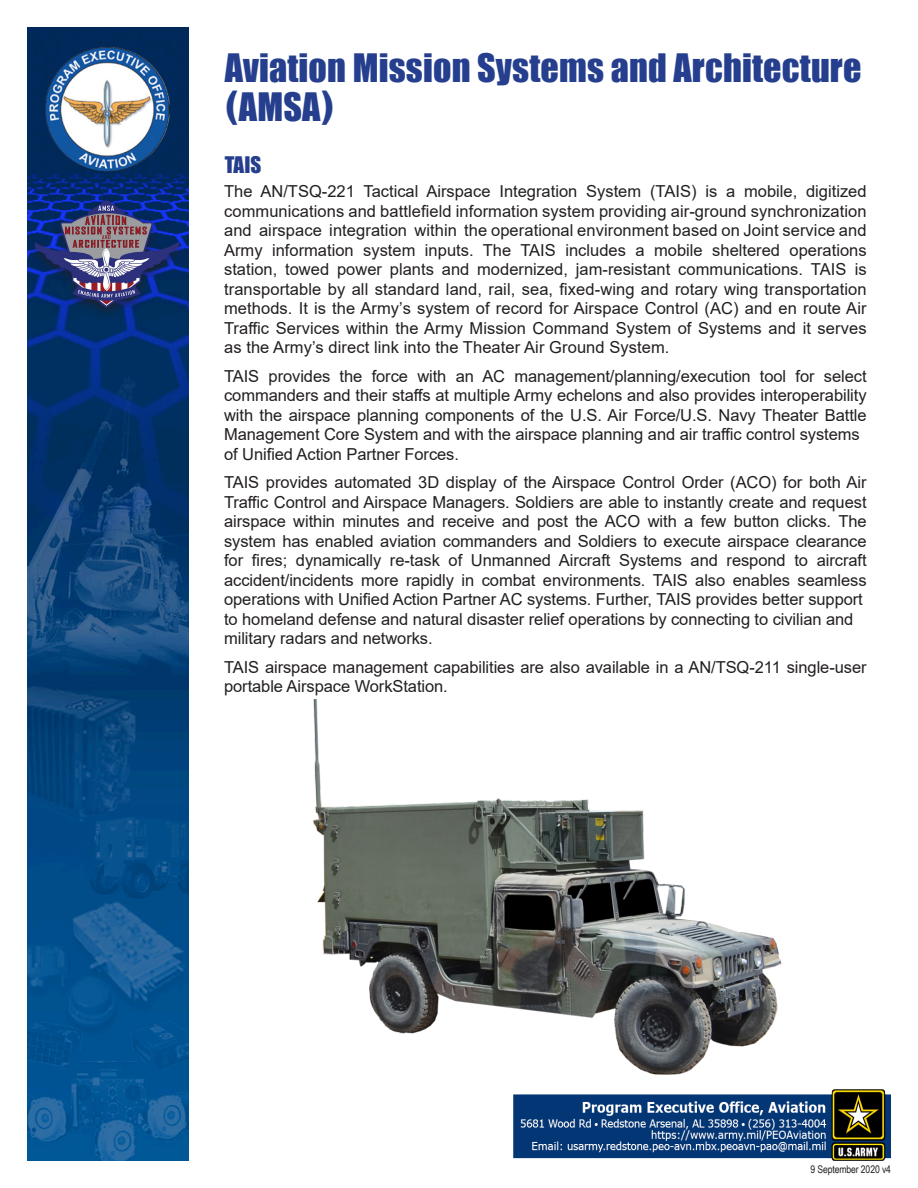
<style>
.page{position:relative;width:918px;height:1188px;background:#fff}
.page>*{position:absolute;margin:0;border:0;box-sizing:border-box;transform-origin:0 0}
.t1{font:36px/39px "Impact";letter-spacing:.005em;color:#253f8e}
.t2{font:21px "Impact";color:#253f8e}
.t3{font:16.5px/19.5px "Arial";letter-spacing:-.005em;color:#231f20;text-align:justify}
.t4{font:10.5px "Arial Narrow";letter-spacing:-.01em;color:#231f20}
.s1{font-family:"Arial";font-weight:900}
</style>
<div class="page">
<img style="left:513px;top:1089px;width:377px;height:72px">
<img style="left:27px;top:27px;width:162px;height:1134px">
<div style="left:27px;top:196px;width:161px;height:124px;background:#231f20;opacity:.75"></div>
<img style="left:36px;top:200px;width:143px;height:108px">
<img style="left:313px;top:700px;width:469px;height:375px">
<img style="left:45px;top:48px;width:125px;height:124px">
<p class="t1" style="left:225px;top:48px;width:638px">Aviation Mission Systems and Architecture <span class="s1">(</span>AMSA<span class="s1">)</span></p>
<p class="t2" style="left:225px;top:148px;width:38px">TAIS</p>
<p class="t3" style="left:224px;top:182px;width:644px">The AN/TSQ-221 Tactical Airspace Integration System (TAIS) is a mobile, digitized communications and battlefield information system providing air-ground synchronization and airspace integration within the operational environment based on Joint service and Army information system inputs. The TAIS includes a mobile sheltered operations station, towed power plants and modernized, jam-resistant communications. TAIS is transportable by all standard land, rail, sea, fixed-wing and rotary wing transportation methods. It is the Army’s system of record for Airspace Control (AC) and en route Air Traffic Services within the Army Mission Command System of Systems and it serves as the Army’s direct link into the Theater Air Ground System.</p>
<p class="t3" style="left:224px;top:366px;width:644px">TAIS provides the force with an AC management/planning/execution tool for select commanders and their staffs at multiple Army echelons and also provides interoperability with the airspace planning components of the U.S. Air Force/U.S. Navy Theater Battle Management Core System and with the airspace planning and air traffic control systems</p>
<p class="t3" style="left:224px;top:444px;width:236px">of Unified Action Partner Forces.</p>
<p class="t3" style="left:224px;top:473px;width:644px">TAIS provides automated 3D display of the Airspace Control Order (ACO) for both Air Traffic Control and Airspace Managers. Soldiers are able to instantly create and request airspace within minutes and receive and post the ACO with a few button clicks. The system has enabled aviation commanders and Soldiers to execute airspace clearance for fires; dynamically re-task of Unmanned Aircraft Systems and respond to aircraft accident/incidents more rapidly in combat environments. TAIS also enables seamless operations with Unified Action Partner AC systems. Further, TAIS provides better support</p>
<p class="t3" style="left:224px;top:609px;width:631px">to homeland defense and natural disaster relief operations by connecting to civilian and</p>
<p class="t3" style="left:224px;top:629px;width:210px">military radars and networks.</p>
<p class="t3" style="left:224px;top:657px;width:644px">TAIS airspace management capabilities are also available in a AN/TSQ-211 single-user portable Airspace WorkStation.</p>
<p class="t4" style="left:811px;top:1162px;width:82px">9 September 2020 v4</p>
</div>
